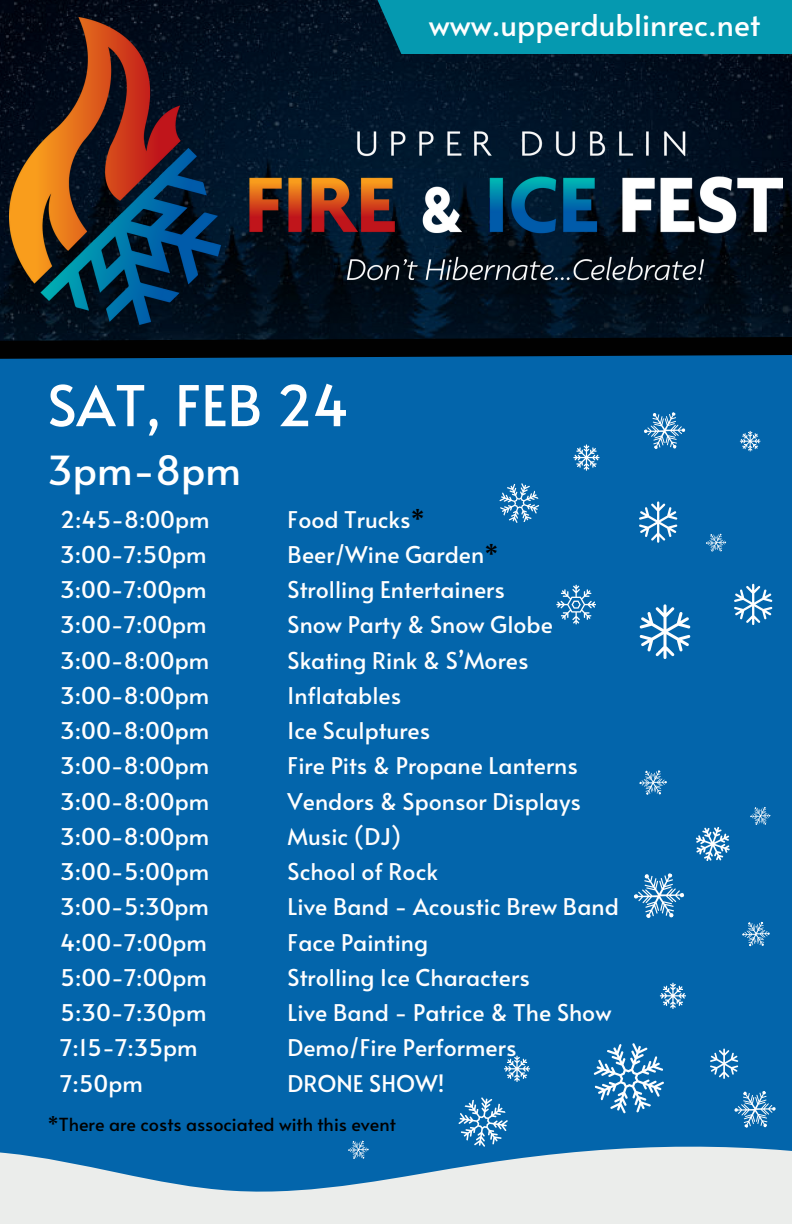
<style>
.page{position:relative;width:792px;height:1224px;background:#fff}
.page>*{position:absolute;margin:0;border:0;box-sizing:border-box;transform-origin:0 0}
.t1{font:56px "Alata";color:#fff}
.t2{font:40px "Alata";color:#fff}
.t3{font:30px "Alata";color:#fefefe}
.t4{font:23px "Alata";color:#fffefe}
.t5{font:23px "Alata";color:#fefefe}
.t6{font:18px "Alata";color:#000}
.s1{color:#000}
</style>
<div class="page">
<div style="left:0;top:350px;width:792px;height:874px;background:#0365ab"></div>
<img style="left:0;top:0;width:792px;height:328px">
<svg style="left:0;top:328px;width:792px;height:31px;background:#010d17"></svg>
<img style="left:10px;top:18px;width:772px;height:307px">
<svg style="left:499px;top:483px;width:41px;height:40px"></svg>
<svg style="left:706px;top:533px;width:21px;height:19px"></svg>
<svg style="left:740px;top:431px;width:20px;height:21px"></svg>
<svg style="left:710px;top:1049px;width:66px;height:79px"></svg>
<svg style="left:639px;top:501px;width:39px;height:42px"></svg>
<svg style="left:0;top:1146px;width:792px;height:78px;fill:#ebedeb"></svg>
<svg style="left:449px;top:1097px;width:68px;height:59px"></svg>
<svg style="left:504px;top:1056px;width:26px;height:26px"></svg>
<svg style="left:345px;top:1140px;width:26px;height:23px"></svg>
<svg style="left:639px;top:604px;width:52px;height:55px"></svg>
<svg style="left:573px;top:444px;width:27px;height:27px"></svg>
<svg style="left:644px;top:412px;width:42px;height:37px"></svg>
<svg style="left:556px;top:585px;width:40px;height:39px"></svg>
<svg style="left:660px;top:983px;width:26px;height:26px"></svg>
<svg style="left:593px;top:1043px;width:71px;height:71px"></svg>
<svg style="left:634px;top:770px;width:137px;height:177px"></svg>
<svg style="left:734px;top:584px;width:39px;height:41px"></svg>
<div style="left:342px;top:0;width:450px;height:54px;background:#0599b0"></div>
<p class="t3" style="left:429px;top:3px;width:333px">www.upperdublinrec.net</p>
<p class="t1" style="left:47px;top:365px;width:303px">SAT, FEB 24</p>
<p class="t2" style="left:47px;top:441px;width:195px">3pm-8pm</p>
<p class="t4" style="left:60px;top:502px;width:151px">2:45-8:00pm</p>
<h3 class="t4" style="left:60px;top:538px;width:148px">3:00-7:50pm</h3>
<p class="t4" style="left:60px;top:573px;width:148px">3:00-7:00pm</p>
<h1 class="t4" style="left:60px;top:608px;width:148px">3:00-7:00pm</h1>
<p class="t4" style="left:60px;top:643px;width:151px">3:00-8:00pm</p>
<p class="t4" style="left:60px;top:679px;width:151px">3:00-8:00pm</p>
<h2 class="t4" style="left:60px;top:714px;width:151px">3:00-8:00pm</h2>
<p class="t4" style="left:60px;top:749px;width:151px">3:00-8:00pm</p>
<p class="t4" style="left:60px;top:784px;width:151px">3:00-8:00pm</p>
<p class="t4" style="left:60px;top:820px;width:151px">3:00-8:00pm</p>
<p class="t4" style="left:60px;top:855px;width:151px">3:00-5:00pm</p>
<p class="t4" style="left:60px;top:890px;width:150px">3:00-5:30pm</p>
<p class="t4" style="left:60px;top:925px;width:148px">4:00-7:00pm</p>
<p class="t4" style="left:60px;top:961px;width:148px">5:00-7:00pm</p>
<p class="t4" style="left:60px;top:996px;width:148px">5:30-7:30pm</p>
<p class="t4" style="left:60px;top:1031px;width:139px">7:15-7:35pm</p>
<p class="t4" style="left:60px;top:1066px;width:84px">7:50pm</p>
<p class="t5" style="left:288px;top:502px;width:139px">Food Trucks<span class="s1">*</span></p>
<p class="t5" style="left:288px;top:538px;width:213px">Beer/Wine Garden<span class="s1">*</span></p>
<p class="t4" style="left:288px;top:573px;width:219px">Strolling Entertainers</p>
<p class="t4" style="left:288px;top:608px;width:267px">Snow Party &amp; Snow Globe</p>
<p class="t4" style="left:288px;top:643px;width:242px">Skating Rink &amp; S’Mores</p>
<p class="t4" style="left:288px;top:679px;width:115px">Inflatables</p>
<p class="t4" style="left:288px;top:714px;width:144px">Ice Sculptures</p>
<p class="t4" style="left:288px;top:749px;width:292px">Fire Pits &amp; Propane Lanterns</p>
<p class="t4" style="left:288px;top:784px;width:295px">Vendors &amp; Sponsor Displays</p>
<p class="t4" style="left:288px;top:820px;width:115px">Music (DJ)</p>
<p class="t4" style="left:288px;top:855px;width:152px">School of Rock</p>
<p class="t4" style="left:288px;top:890px;width:333px">Live Band - Acoustic Brew Band</p>
<p class="t4" style="left:288px;top:925px;width:142px">Face Painting</p>
<p class="t4" style="left:288px;top:961px;width:244px">Strolling Ice Characters</p>
<p class="t4" style="left:288px;top:996px;width:325px">Live Band - Patrice &amp; The Show</p>
<p class="t4" style="left:288px;top:1031px;width:230px">Demo/Fire Performers</p>
<p class="t4" style="left:288px;top:1066px;width:158px">DRONE SHOW!</p>
<p class="t6" style="left:47px;top:1112px;width:350px">*There are costs associated with this event</p>
</div>
